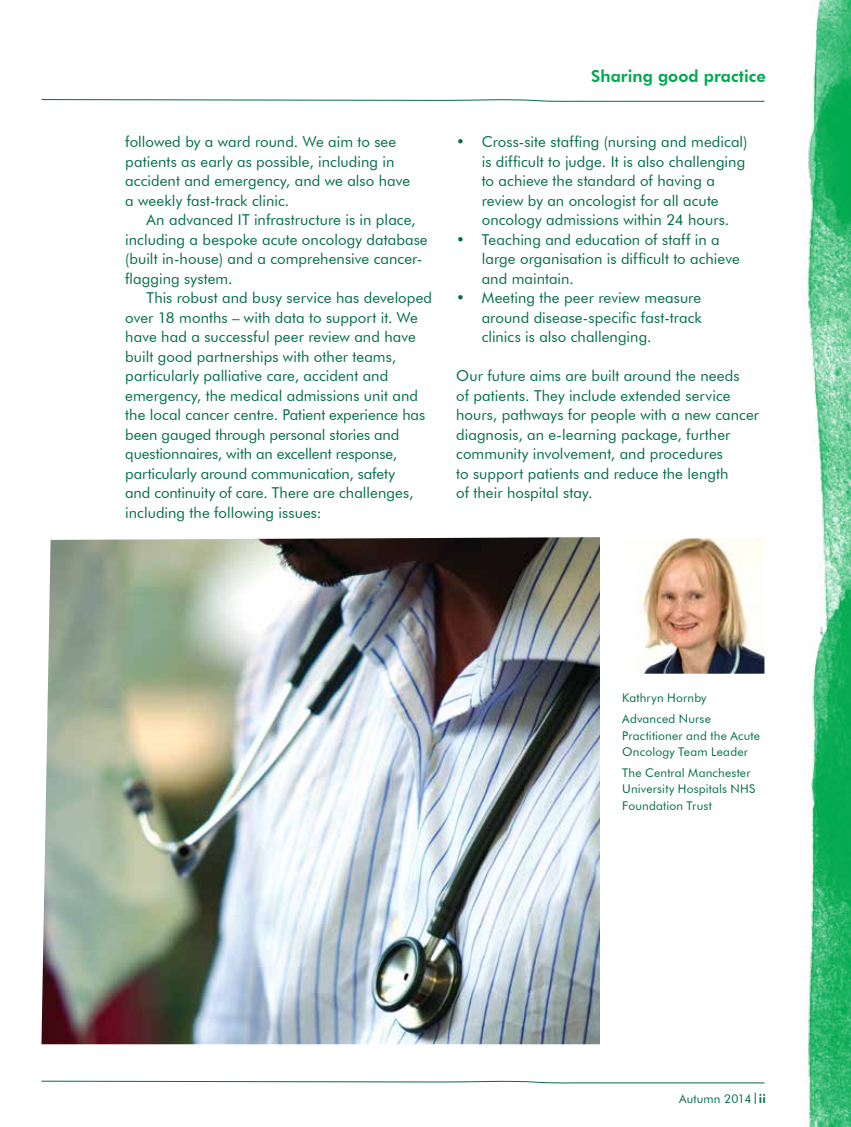
<style>
.page{position:relative;width:851px;height:1127px;background:#fff}
.page>*{position:absolute;margin:0;border:0;box-sizing:border-box;transform-origin:0 0}
.t1{font:800 16.5px "Futura BT";letter-spacing:.005em;color:#00a94f}
.t2{font:15px/19.5px "Futura BT";letter-spacing:.005em;color:#006c4a}
.t3{font:12px/16.5px "Futura BT";letter-spacing:.015em;color:#006c4a}
.s1{font-weight:800}
</style>
<div class="page">
<svg style="left:41px;top:99px;width:724px;height:3px"></svg>
<svg style="left:41px;top:1080px;width:724px;height:4px"></svg>
<img style="left:803px;top:0;width:47px;height:1127px">
<svg style="left:754px;top:1092px;width:1px;height:12px"></svg>
<img style="left:637px;top:538px;width:127px;height:136px">
<img style="left:41px;top:537px;width:559px;height:507px">
<p class="t2" style="left:125px;top:132px;width:286px">followed by a ward round. We aim to see patients as early as possible, including in accident and emergency, and we also have a weekly fast-track clinic.</p>
<p class="t2" style="left:125px;top:210px;width:304px;text-indent:21px">An advanced IT infrastructure is in place, including a bespoke acute oncology database (built in-house) and a comprehensive cancer&shy;flagging system.</p>
<p class="t2" style="left:125px;top:288px;width:308px;text-indent:21px">This robust and busy service has developed over 18 months – with data to support it. We have had a successful peer review and have built good partnerships with other teams, particularly palliative care, accident and emergency, the medical admissions unit and the local cancer centre. Patient experience has been gauged through personal stories and questionnaires, with an excellent response, particularly around communication, safety<br>and continuity of care. There are challenges, including the following issues:</p>
<p class="t1" style="left:591px;top:66px;width:176px">Sharing good practice</p>
<p class="t2" style="left:481px;top:132px;width:267px;text-indent:-26px">• Cross-site staffing (nursing and medical) is difficult to judge. It is also challenging to achieve the standard of having a review by an oncologist for all acute oncology admissions within 24 hours.</p>
<p class="t2" style="left:481px;top:229px;width:259px;text-indent:-26px">• Teaching and education of staff in a large organisation is difficult to achieve and maintain.</p>
<p class="t2" style="left:481px;top:288px;width:222px;text-align:justify;text-indent:-26px">• Meeting the peer review measure around disease-specific fast-track clinics is also challenging.</p>
<p class="t2" style="left:456px;top:366px;width:304px">Our future aims are built around the needs<br>of patients. They include extended service hours, pathways for people with a new cancer diagnosis, an e-learning package, further community involvement, and procedures<br>to support patients and reduce the length<br>of their hospital stay.</p>
<p class="t3" style="left:622px;top:688px;width:90px;line-height:20.7px">Kathryn Hornby<br>Advanced Nurse</p>
<p class="t3" style="left:622px;top:727px;width:139px">Practitioner and the Acute<br>Oncology Team Leader</p>
<p class="t3" style="left:622px;top:764px;width:135px">The Central Manchester<br>University Hospitals NHS<br>Foundation Trust</p>
<p class="t3" style="left:679px;top:1090px;width:88px">Autumn 2014 <span class="s1">ii</span></p>
</div>
